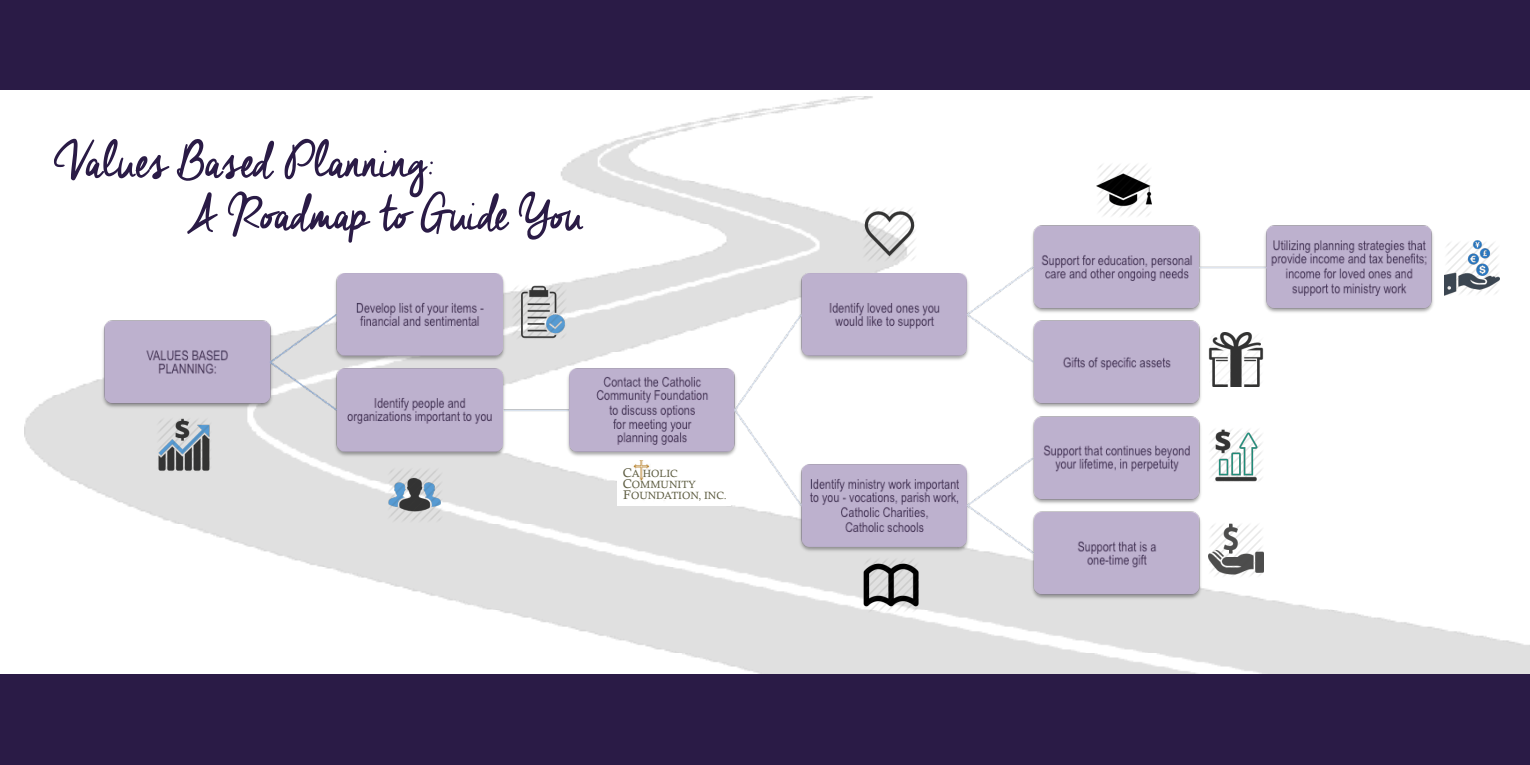
<style>
.page{position:relative;width:1530px;height:765px;background:#fff}
.page>*{position:absolute;margin:0;border:0;box-sizing:border-box;transform-origin:0 0}
.t1{font:50.62px "Cheddar Jack";letter-spacing:-.03em;color:#2a1b46}
.t2{font:50.62px "Cheddar Jack";letter-spacing:-.055em;color:#2a1b46}
.t3{font:10.5px/22px "Calisto";color:#5a593d}
.s1{font-size:12.62px}
</style>
<div class="page">
<img style="left:25px;top:240px;width:1505px;height:434px">
<div style="left:0;top:0;width:1530px;height:90px;background:#2a1b46"></div>
<img style="left:99px;top:96px;width:1337px;height:578px">
<img style="left:1209px;top:332px;width:55px;height:55px">
<img style="left:1209px;top:428px;width:55px;height:55px">
<img style="left:1209px;top:522px;width:55px;height:55px">
<img style="left:1096px;top:162px;width:55px;height:55px">
<img style="left:1445px;top:241px;width:55px;height:55px">
<img style="left:157px;top:417px;width:55px;height:55px">
<img style="left:512px;top:285px;width:55px;height:54px">
<img style="left:387px;top:468px;width:55px;height:54px">
<img style="left:862px;top:206px;width:55px;height:55px">
<img style="left:864px;top:558px;width:54px;height:55px">
<img style="left:618px;top:460px;width:112px;height:45px">
<div style="left:0;top:674px;width:1530px;height:91px;background:#2a1b46"></div>
<p class="t1" style="left:54px;top:135px;width:382px">Values Based Planning:</p>
<p class="t2" style="left:187px;top:188px;width:397px">A Roadmap to Guide You</p>
<p class="t3" style="left:623px;top:462px;width:105px"><span class="s1">C</span>A HOLIC<br><span class="s1">F</span>OUNDATION, INC.</p>
<p class="t3" style="left:623px;top:474px;width:75px"><span class="s1">C</span>OMMUNITY</p>
</div>
